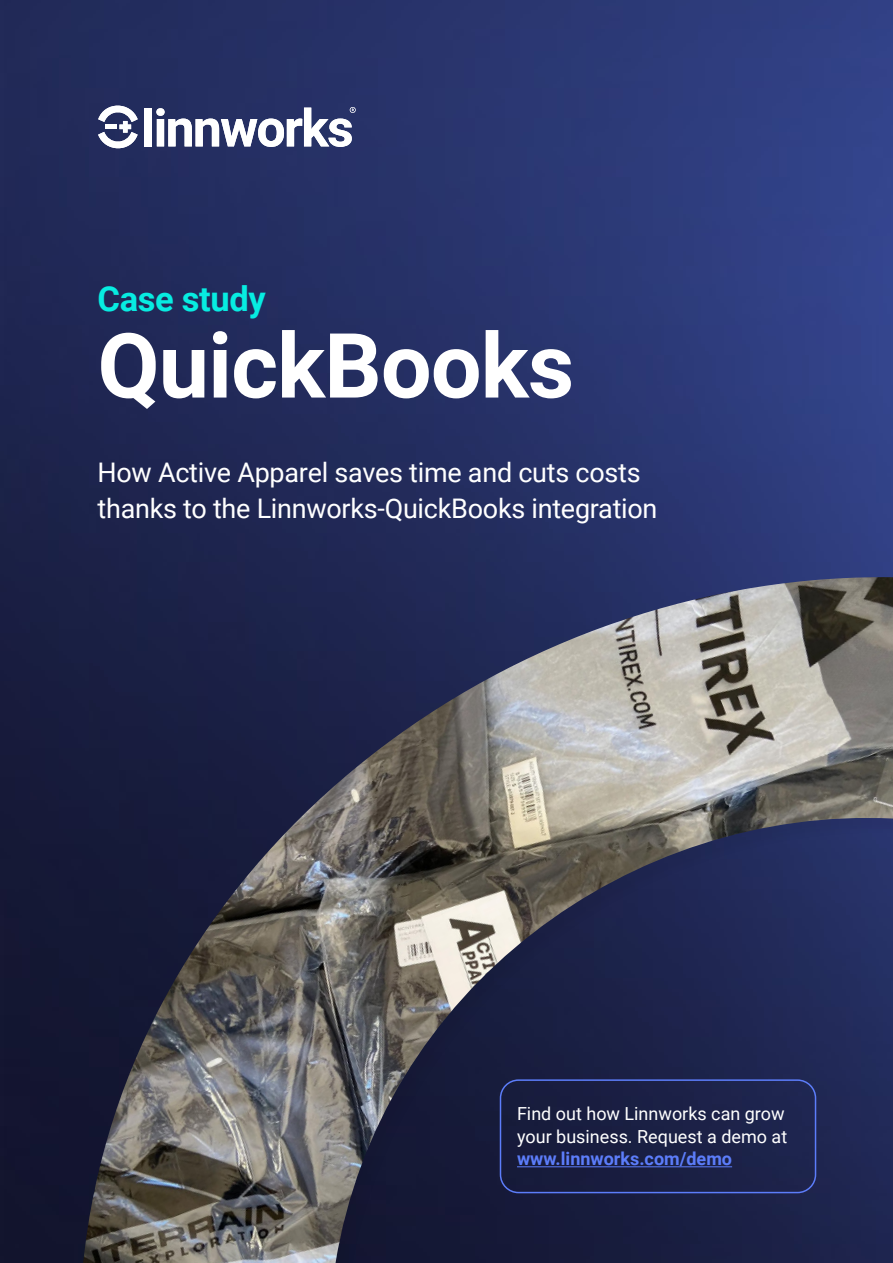
<style>
.page{position:relative;width:893px;height:1263px;background:#fff}
.page>*{position:absolute;margin:0;border:0;box-sizing:border-box;transform-origin:0 0}
.t1{font:700 90px "Roboto";letter-spacing:-.01em;color:#fff}
.t2{font:700 34.5px "Roboto";letter-spacing:-.01em;color:#07ece1}
.t3{font:27px/36px "Roboto";letter-spacing:-.01em;color:#fff}
.t4{font:18px/22.5px "Roboto";color:#fff}
.t5{font:700 18px "Roboto";color:#5c7dfa}
</style>
<div class="page">
<img style="left:0;top:0;width:893px;height:1263px">
<svg style="left:98px;top:105px;width:40px;height:48px"></svg>
<div style="left:145px;top:108px;width:7px;height:38px;background:#fff"></div>
<svg style="left:156px;top:107px;width:200px;height:40px"></svg>
<img style="left:83px;top:577px;width:810px;height:686px">
<div style="left:500px;top:1079px;width:316px;height:114px;border:2px solid #5c7dfa;border-radius:18px"></div>
<hr style="left:517px;top:1166px;width:215px;height:1px;background:#5c7dfa">
<p class="t2" style="left:98px;top:285px;width:170px">Case study</p>
<h1 class="t1" style="left:98px;top:330px;width:478px">QuickBooks</h1>
<p class="t3" style="left:98px;top:456px;width:561px">How Active Apparel saves time and cuts costs thanks to the Linnworks-QuickBooks integration</p>
<p class="t4" style="left:517px;top:1104px;width:272px">Find out how Linnworks can grow your business. Request a demo at</p>
<p class="t5" style="left:517px;top:1152px;width:217px">www.linnworks.com/demo</p>
</div>
